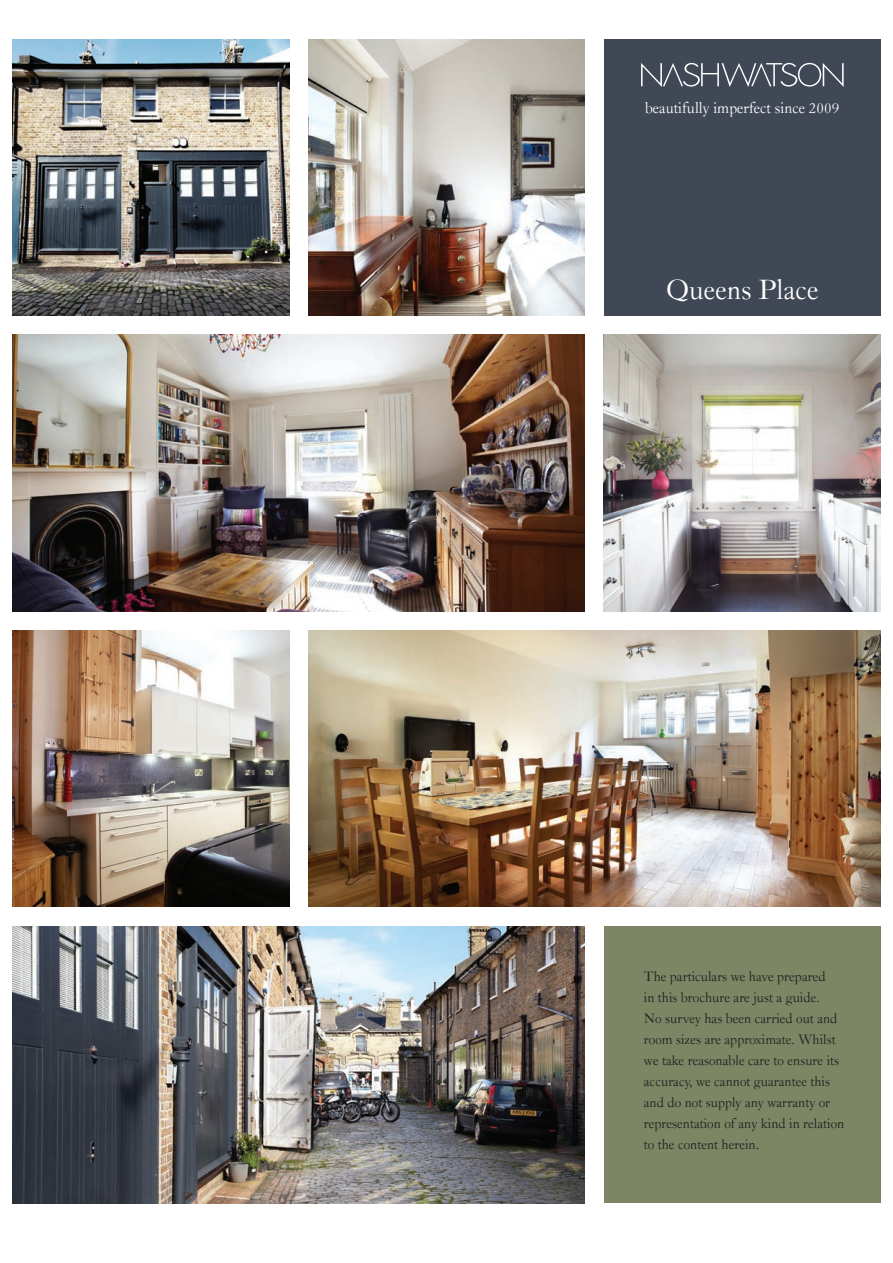
<style>
.page{position:relative;width:893px;height:1263px;background:#fff}
.page>*{position:absolute;margin:0;border:0;box-sizing:border-box;transform-origin:0 0}
.t1{font:30px "Caslon Old Face BT";color:#fff}
.t2{font:16.5px "Caslon Old Face BT";color:#fff}
.t3{font:14.7px/21px "Caslon Old Face BT";color:#231f20}
</style>
<div class="page">
<img style="left:604px;top:335px;width:276px;height:276px">
<img style="left:13px;top:40px;width:276px;height:276px">
<img style="left:308px;top:40px;width:277px;height:276px">
<img style="left:13px;top:335px;width:572px;height:276px">
<img style="left:308px;top:630px;width:572px;height:277px">
<img style="left:13px;top:927px;width:572px;height:276px">
<div style="left:604px;top:40px;width:276px;height:276px;background:#414855"></div>
<div style="left:604px;top:927px;width:276px;height:276px;background:#7c8665"></div>
<svg style="left:641px;top:63px;width:203px;height:24px"></svg>
<img style="left:13px;top:630px;width:276px;height:277px">
<p class="t2" style="left:645px;top:98px;width:196px">beautifully imperfect since 2009</p>
<h1 class="t1" style="left:666px;top:272px;width:154px">Queens Place</h1>
<p class="t3" style="left:644px;top:965px;width:202px">The particulars we have prepared<br>in this brochure are just a guide.<br>No survey has been carried out and room sizes are approximate. Whilst we take reasonable care to ensure its accuracy, we cannot guarantee this and do not supply any warranty or representation of any kind in relation to the content herein.</p>
</div>
